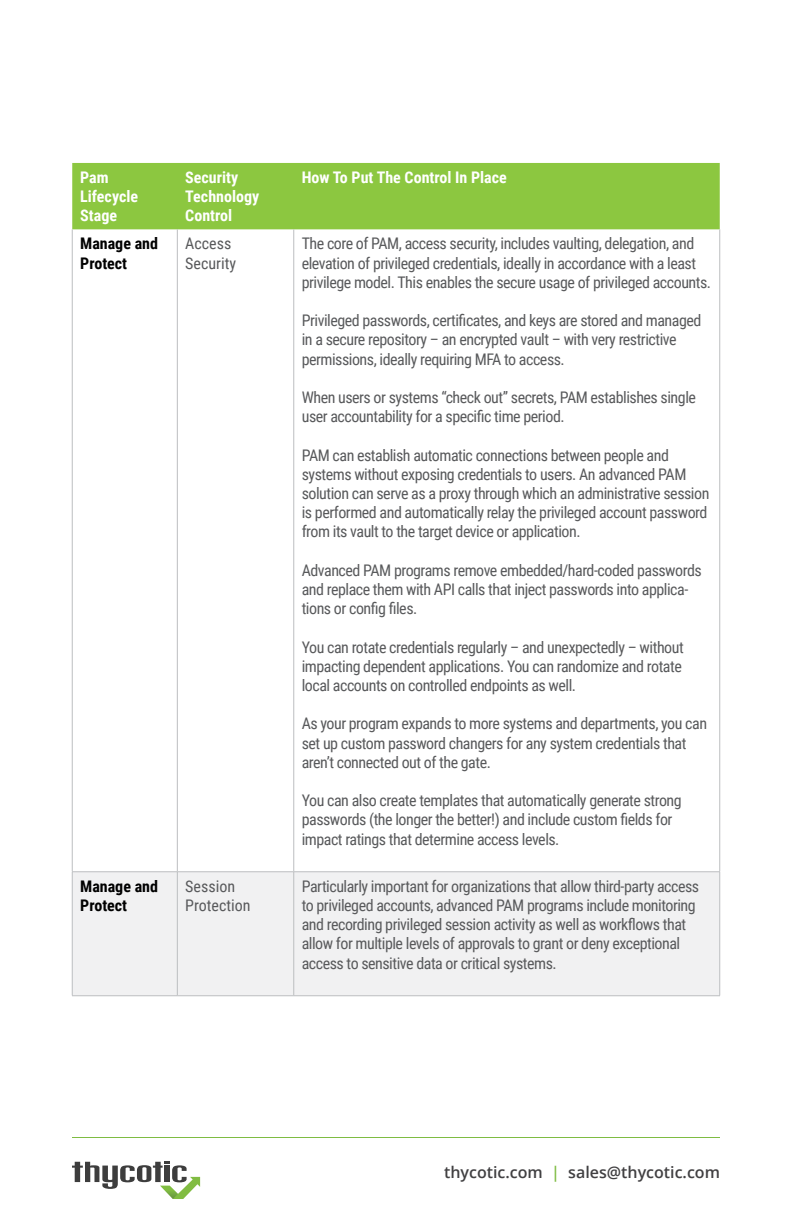
<style>
.page{position:relative;width:792px;height:1224px;background:#fff}
.page>*{position:absolute;margin:0;border:0;box-sizing:border-box;transform-origin:0 0}
.t1{font:16px/19.2px "Roboto Condensed";letter-spacing:-.03em;color:#58595b}
.t2{font:700 16px/19.2px "Roboto Condensed";color:#fff}
.t3{font:700 16px/19.2px "Roboto Condensed";color:#000}
.t4{font:600 16px "Open Sans";color:#414042}
.t5{font:16px/19.2px "Roboto Condensed";color:#58595b}
.s1{color:#7ebc42}
</style>
<div class="page">
<hr style="left:72px;top:1137px;width:648px;height:1px;background:#7ebc42">
<svg style="left:72px;top:1162px;width:128px;height:37px"></svg>
<div style="left:72px;top:163px;width:648px;height:66px;background:#8cc740"></div>
<div style="left:73px;top:872px;width:646px;height:123px;background:#f1f1f2"></div>
<hr style="left:72px;top:229px;width:1px;height:643px;background:#bcbec0">
<hr style="left:177px;top:229px;width:1px;height:643px;background:#bcbec0">
<hr style="left:293px;top:229px;width:1px;height:643px;background:#bcbec0">
<hr style="left:719px;top:229px;width:1px;height:643px;background:#bcbec0">
<hr style="left:72px;top:871px;width:105px;height:1px;background:#bcbec0">
<hr style="left:72px;top:872px;width:1px;height:124px;background:#bcbec0">
<hr style="left:72px;top:995px;width:105px;height:1px;background:#bcbec0">
<hr style="left:177px;top:871px;width:117px;height:1px;background:#bcbec0">
<hr style="left:177px;top:872px;width:1px;height:124px;background:#bcbec0">
<hr style="left:177px;top:995px;width:117px;height:1px;background:#bcbec0">
<hr style="left:294px;top:871px;width:426px;height:1px;background:#bcbec0">
<hr style="left:293px;top:872px;width:1px;height:124px;background:#bcbec0">
<hr style="left:719px;top:872px;width:1px;height:124px;background:#bcbec0">
<hr style="left:294px;top:995px;width:426px;height:1px;background:#bcbec0">
<p class="t2" style="left:80px;top:167px;width:59px">Pam<br>Lifecycle<br>Stage</p>
<p class="t2" style="left:185px;top:167px;width:75px">Security<br>Technology<br>Control</p>
<p class="t2" style="left:302px;top:167px;width:207px">How To Put The Control In Place</p>
<p class="t3" style="left:80px;top:233px;width:79px">Manage and<br>Protect</p>
<p class="t5" style="left:185px;top:233px;width:52px">Access<br>Security</p>
<p class="t1" style="left:302px;top:233px;width:411px">The core of PAM, access security, includes vaulting, delegation, and elevation of privileged credentials, ideally in accordance with a least privilege model. This enables the secure usage of privileged accounts.</p>
<p class="t1" style="left:302px;top:310px;width:401px">Privileged passwords, certificates, and keys are stored and managed in a secure repository – an encrypted vault – with very restrictive permissions, ideally requiring MFA to access.</p>
<p class="t1" style="left:302px;top:387px;width:396px">When users or systems “check out” secrets, PAM establishes single user accountability for a specific time period.</p>
<p class="t1" style="left:302px;top:445px;width:409px">PAM can establish automatic connections between people and systems without exposing credentials to users. An advanced PAM solution can serve as a proxy through which an administrative session is performed and automatically relay the privileged account password from its vault to the target device or application.</p>
<p class="t1" style="left:302px;top:560px;width:402px">Advanced PAM programs remove embedded/hard-coded passwords and replace them with API calls that inject passwords into applica&shy;tions or config files.</p>
<p class="t1" style="left:302px;top:637px;width:384px">You can rotate credentials regularly – and unexpectedly – without impacting dependent applications. You can randomize and rotate local accounts on controlled endpoints as well.</p>
<p class="t1" style="left:302px;top:713px;width:407px">As your program expands to more systems and departments, you can set up custom password changers for any system credentials that aren’t connected out of the gate.</p>
<p class="t1" style="left:302px;top:790px;width:381px">You can also create templates that automatically generate strong passwords (the longer the better!) and include custom fields for impact ratings that determine access levels.</p>
<p class="t3" style="left:80px;top:876px;width:79px">Manage and<br>Protect</p>
<p class="t5" style="left:185px;top:876px;width:67px">Session<br>Protection</p>
<p class="t1" style="left:302px;top:876px;width:399px">Particularly important for organizations that allow third-party access to privileged accounts, advanced PAM programs include monitoring and recording privileged session activity as well as workflows that allow for multiple levels of approvals to grant or deny exceptional access to sensitive data or critical systems.</p>
<p class="t4" style="left:444px;top:1161px;width:277px">thycotic.com <span class="s1">|</span> sales@thycotic.com</p>
</div>
